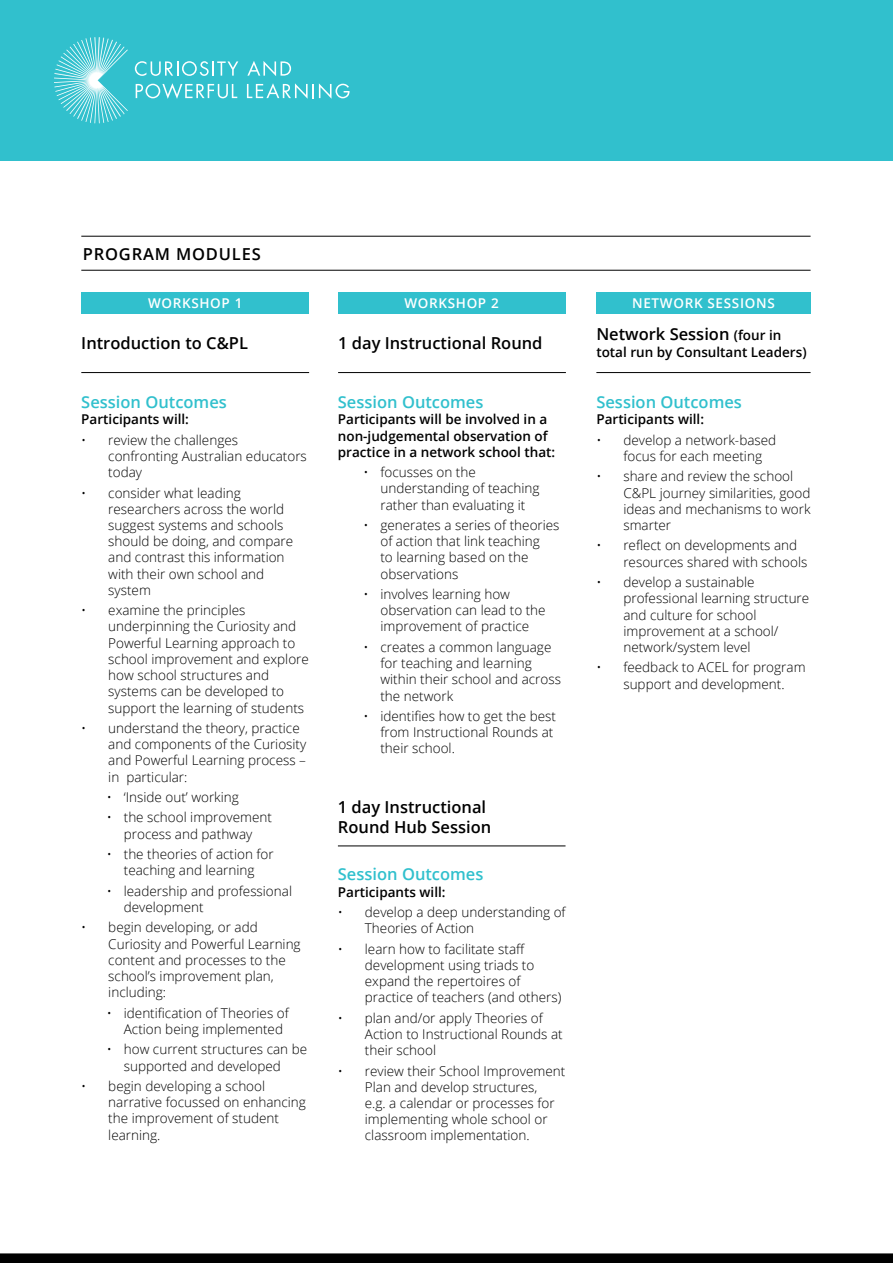
<style>
.page{position:relative;width:893px;height:1263px;background:#fff}
.page>*{position:absolute;margin:0;border:0;box-sizing:border-box;transform-origin:0 0}
.t1{font:600 16.5px/19.8px "Open Sans";color:#000}
.t2{font:600 16.5px "Open Sans";color:#31c0cd}
.t3{font:600 16.5px "Open Sans";letter-spacing:.05em;color:#000}
.t4{font:300 13.5px/16.2px "Open Sans";color:#000}
.t5{font:600 13.5px/16.2px "Open Sans";color:#000}
.t6{font:600 13.5px "Open Sans";letter-spacing:.05em;color:#fff}
.s1{font-size:13.5px}
</style>
<div class="page">
<div style="left:0;top:0;width:893px;height:161px;background:#31c0cd"></div>
<svg style="left:0;top:1253px;width:893px;height:10px;background:#0a0a0a"></svg>
<svg style="left:135px;top:61px;width:103px;height:15px"></svg>
<svg style="left:247px;top:61px;width:44px;height:15px"></svg>
<svg style="left:136px;top:83px;width:101px;height:16px"></svg>
<svg style="left:247px;top:83px;width:103px;height:16px"></svg>
<svg style="left:54px;top:37px;width:74px;height:86px"></svg>
<div style="left:81px;top:292px;width:228px;height:22px;background:#31c0cd"></div>
<div style="left:596px;top:292px;width:215px;height:22px;background:#31c0cd"></div>
<div style="left:338px;top:292px;width:227px;height:22px;background:#31c0cd"></div>
<hr style="left:81px;top:270px;width:730px;height:1px;background:#000">
<hr style="left:81px;top:236px;width:730px;height:1px;background:#000">
<hr style="left:81px;top:372px;width:228px;height:1px;background:#000">
<hr style="left:338px;top:372px;width:228px;height:1px;background:#000">
<hr style="left:596px;top:372px;width:215px;height:1px;background:#000">
<hr style="left:338px;top:845px;width:227px;height:1px;background:#000">
<p class="t3" style="left:83px;top:243px;width:179px">PROGRAM MODULES</p>
<p class="t6" style="left:148px;top:294px;width:96px">WORKSHOP 1</p>
<p class="t6" style="left:404px;top:294px;width:96px">WORKSHOP 2</p>
<p class="t6" style="left:632px;top:294px;width:144px">NETWORK SESSIONS</p>
<p class="t1" style="left:81px;top:332px;width:168px">Introduction to C&amp;PL</p>
<p class="t1" style="left:596px;top:324px;width:187px">Network Session <span class="s1">(four in</span></p>
<p class="t5" style="left:596px;top:343px;width:212px">total run by Consultant Leaders)</p>
<p class="t1" style="left:338px;top:332px;width:206px">1 day Instructional Round</p>
<p class="t2" style="left:81px;top:391px;width:147px">Session Outcomes</p>
<p class="t5" style="left:81px;top:411px;width:109px">Participants will:</p>
<p class="t4" style="left:108px;top:431px;width:200px;text-indent:-27px">• review the challenges confronting Australian educators today</p>
<p class="t4" style="left:108px;top:484px;width:186px;text-indent:-27px">• consider what leading researchers across the world suggest systems and schools should be doing, and compare and contrast this information with their own school and system</p>
<p class="t4" style="left:108px;top:602px;width:202px;text-indent:-27px">• examine the principles underpinning the Curiosity and<br>Powerful Learning approach to school improvement and explore how school structures and systems can be developed to support the learning of students</p>
<p class="t4" style="left:108px;top:720px;width:200px;text-indent:-27px">• understand the theory, practice and components of the Curiosity and Powerful Learning process – in particular:</p>
<p class="t4" style="left:107px;top:789px;width:134px">• ‘Inside out’ working</p>
<p class="t4" style="left:107px;top:809px;width:167px;text-align:center">• the school improvement process and pathway</p>
<p class="t4" style="left:107px;top:846px;width:168px;text-align:center">• the theories of action for teaching and learning</p>
<p class="t4" style="left:124px;top:882px;width:170px;text-indent:-17px">• leadership and professional development</p>
<p class="t4" style="left:108px;top:919px;width:194px;text-indent:-27px">• begin developing, or add<br>Curiosity and Powerful Learning content and processes to the school’s improvement plan, including:</p>
<p class="t4" style="left:124px;top:1004px;width:166px;text-indent:-17px">• identification of Theories of<br>Action being implemented</p>
<p class="t4" style="left:124px;top:1041px;width:185px;text-indent:-17px">• how current structures can be supported and developed</p>
<p class="t4" style="left:108px;top:1078px;width:199px;text-indent:-27px">• begin developing a school narrative focussed on enhancing the improvement of student learning.</p>
<p class="t2" style="left:338px;top:391px;width:147px">Session Outcomes</p>
<p class="t5" style="left:338px;top:411px;width:219px">Participants will be involved in a non-judgemental observation of practice in a network school that:</p>
<p class="t4" style="left:380px;top:464px;width:161px;text-indent:-17px">• focusses on the understanding of teaching rather than evaluating it</p>
<p class="t4" style="left:380px;top:517px;width:181px;text-indent:-17px">• generates a series of theories of action that link teaching<br>to learning based on the observations</p>
<p class="t4" style="left:380px;top:586px;width:167px;text-indent:-17px">• involves learning how observation can lead to the improvement of practice</p>
<p class="t4" style="left:380px;top:639px;width:182px;text-indent:-17px">• creates a common language for teaching and learning within their school and across the network</p>
<p class="t4" style="left:380px;top:708px;width:177px;text-indent:-17px">• identifies how to get the best from Instructional Rounds at their school.</p>
<p class="t1" style="left:338px;top:796px;width:155px">1 day Instructional<br>Round Hub Session</p>
<p class="t2" style="left:338px;top:863px;width:147px">Session Outcomes</p>
<p class="t5" style="left:338px;top:883px;width:109px">Participants will:</p>
<p class="t4" style="left:365px;top:904px;width:202px;text-indent:-27px">• develop a deep understanding of<br>Theories of Action</p>
<p class="t4" style="left:365px;top:940px;width:198px;text-indent:-27px">• learn how to facilitate staff development using triads to expand the repertoires of practice of teachers (and others)</p>
<p class="t4" style="left:365px;top:1009px;width:199px;text-indent:-27px">• plan and/or apply Theories of<br>Action to Instructional Rounds at their school</p>
<p class="t4" style="left:365px;top:1062px;width:202px;text-indent:-27px">• review their School Improvement<br>Plan and develop structures,<br>e.g. a calendar or processes for implementing whole school or classroom implementation.</p>
<p class="t2" style="left:596px;top:391px;width:147px">Session Outcomes</p>
<p class="t5" style="left:596px;top:411px;width:109px">Participants will:</p>
<p class="t4" style="left:623px;top:431px;width:154px;text-indent:-27px">• develop a network-based focus for each meeting</p>
<p class="t4" style="left:623px;top:468px;width:189px;text-indent:-27px">• share and review the school<br>C&amp;PL journey similarities, good ideas and mechanisms to work smarter</p>
<p class="t4" style="left:623px;top:537px;width:185px;text-indent:-27px">• reflect on developments and resources shared with schools</p>
<p class="t4" style="left:623px;top:574px;width:187px;text-indent:-27px">• develop a sustainable professional learning structure and culture for school improvement at a school/ network/system level</p>
<p class="t4" style="left:596px;top:659px;width:211px;text-align:center">• feedback to ACEL for program support and development.</p>
</div>
